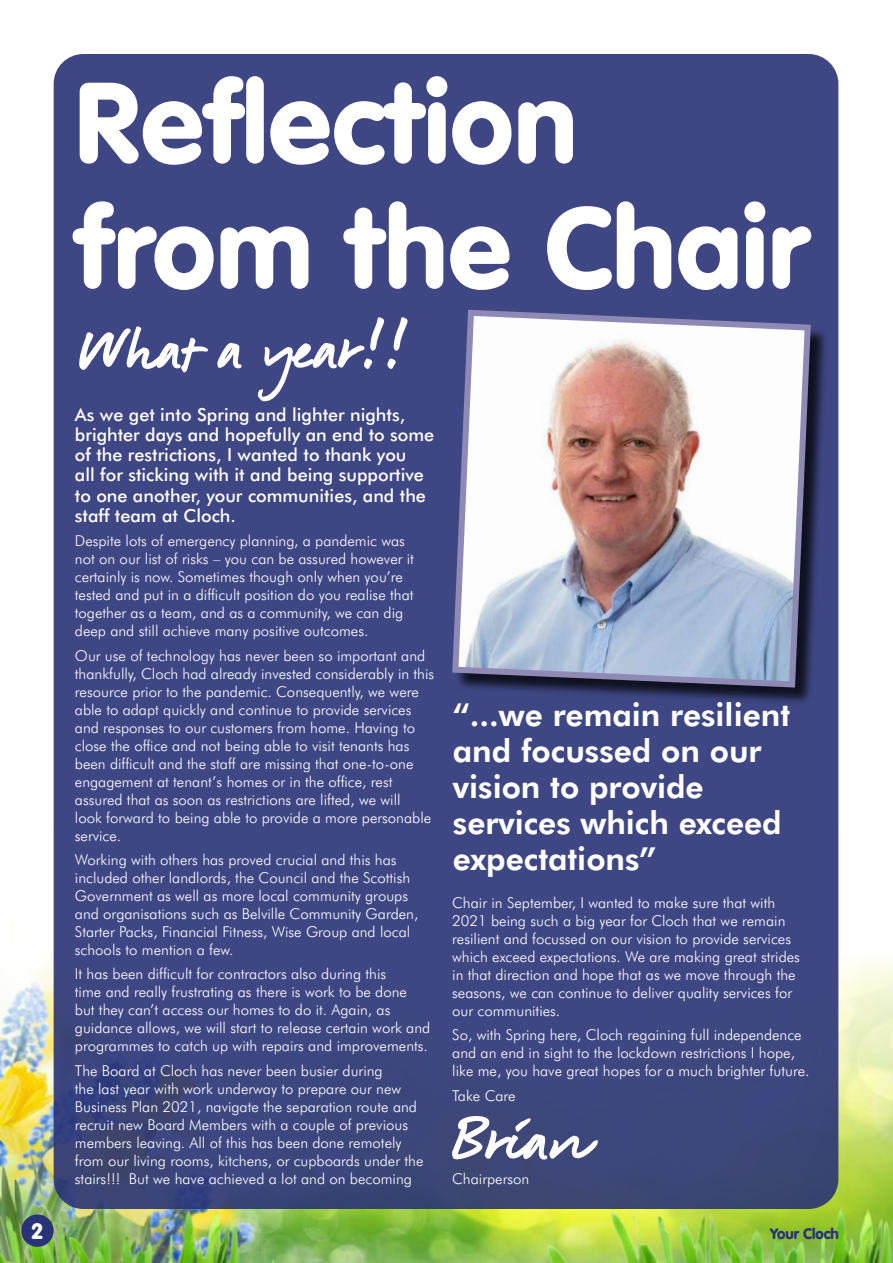
<style>
.page{position:relative;width:893px;height:1263px;background:#fff}
.page>*{position:absolute;margin:0;border:0;box-sizing:border-box;transform-origin:0 0}
.t1{font:900 112.65px/125.2px "VAG Rounded";letter-spacing:.01em;color:#fff}
.t2{font:60px "Signature";letter-spacing:-.02em;color:#fff}
.t3{font:800 31.65px/36px "Futura BT";color:#fff}
.t4{font:900 21.9px "VAG Rounded";color:#fff}
.t5{font:500 18px/20.2px "Futura BT";color:#fff}
.t6{font:300 15px/18px "Futura BT";color:#fff}
.t7{font:900 15px "VAG Rounded";color:#293377}
</style>
<div class="page">
<img style="left:0;top:828px;width:893px;height:435px">
<div style="left:21px;top:1214px;width:33px;height:33px;background:#293377;border-radius:50%"></div>
<div style="left:54px;top:54px;width:784px;height:1155px;background:#3e4784;border-radius:30px"></div>
<div style="left:455px;top:312px;width:374px;height:394px;background:#000;opacity:.75"></div>
<img style="left:452px;top:309px;width:362px;height:382px">
<h1 class="t1" style="left:75px;top:59px;width:734px">Reflection from the Chair</h1>
<h2 class="t2" style="left:75px;top:310px;width:334px">What a year!!</h2>
<p class="t5" style="left:75px;top:404px;width:361px">As we get into Spring and lighter nights, brighter days and hopefully an end to some of the restrictions, I wanted to thank you<br>all for sticking with it and being supportive to one another, your communities, and the staff team at Cloch.</p>
<p class="t6" style="left:75px;top:532px;width:341px">Despite lots of emergency planning, a pandemic was not on our list of risks – you can be assured however it certainly is now. Sometimes though only when you’re tested and put in a difficult position do you realise that together as a team, and as a community, we can dig deep and still achieve many positive outcomes.</p>
<p class="t6" style="left:75px;top:646px;width:361px">Our use of technology has never been so important and thankfully, Cloch had already invested considerably in this resource prior to the pandemic. Consequently, we were able to adapt quickly and continue to provide services and responses to our customers from home. Having to close the office and not being able to visit tenants has been difficult and the staff are missing that one-to-one engagement at tenant’s homes or in the office, rest assured that as soon as restrictions are lifted, we will<br>look forward to being able to provide a more personable service.</p>
<p class="t6" style="left:75px;top:850px;width:345px">Working with others has proved crucial and this has included other landlords, the Council and the Scottish Government as well as more local community groups and organisations such as Belville Community Garden, Starter Packs, Financial Fitness, Wise Group and local schools to mention a few.</p>
<p class="t6" style="left:75px;top:965px;width:357px">It has been difficult for contractors also during this<br>time and really frustrating as there is work to be done but they can’t access our homes to do it. Again, as guidance allows, we will start to release certain work and programmes to catch up with repairs and improvements.</p>
<p class="t6" style="left:75px;top:1061px;width:350px">The Board at Cloch has never been busier during<br>the last year with work underway to prepare our new Business Plan 2021, navigate the separation route and recruit new Board Members with a couple of previous members leaving. All of this has been done remotely from our living rooms, kitchens, or cupboards under the stairs!!! But we have achieved a lot and on becoming</p>
<h3 class="t3" style="left:453px;top:697px;width:339px">“...we remain resilient and focussed on our vision to provide services which exceed expectations”</h3>
<p class="t6" style="left:452px;top:893px;width:349px">Chair in September, I wanted to make sure that with 2021 being such a big year for Cloch that we remain resilient and focussed on our vision to provide services which exceed expectations. We are making great strides in that direction and hope that as we move through the seasons, we can continue to deliver quality services for our communities.</p>
<p class="t6" style="left:452px;top:1026px;width:359px">So, with Spring here, Cloch regaining full independence and an end in sight to the lockdown restrictions I hope, like me, you have great hopes for a much brighter future.</p>
<p class="t6" style="left:452px;top:1086px;width:65px">Take Care</p>
<h2 class="t2" style="left:452px;top:1101px;width:139px">Brian</h2>
<p class="t6" style="left:452px;top:1170px;width:79px">Chairperson</p>
<h3 class="t4" style="left:32px;top:1218px;width:12px">2</h3>
<p class="t7" style="left:770px;top:1224px;width:70px">Your Cloch</p>
</div>
